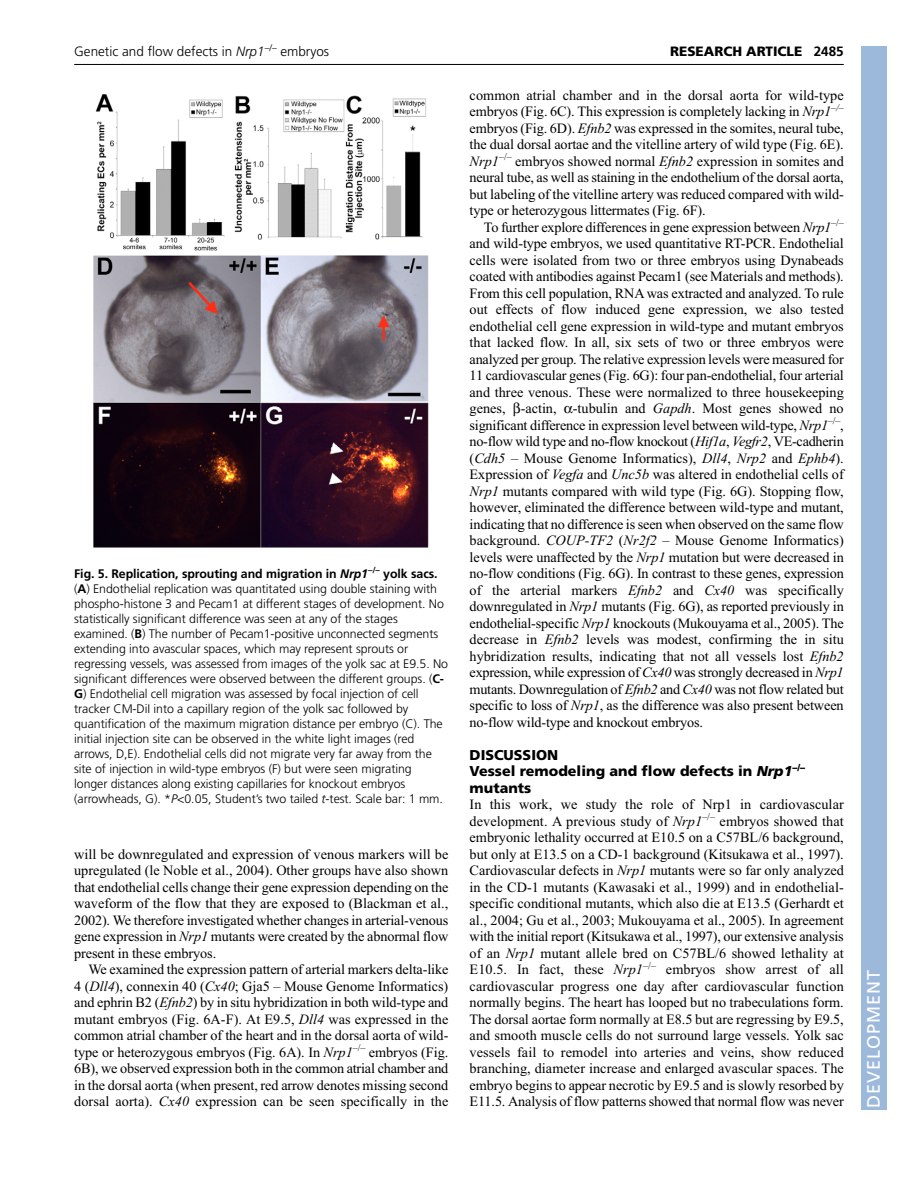
<style>
.page{position:relative;width:918px;height:1188px;background:#fff}
.page>*{position:absolute;margin:0;border:0;box-sizing:border-box;transform-origin:0 0}
.t1{font:18px "Frutiger LT Std";letter-spacing:.055em;color:#fff}
.t2{font:14.25px/16.5px "Times New Roman";letter-spacing:-.01em;color:#000;text-align:justify}
.t3{font:900 14.25px/16.5px "Frutiger LT Std";color:#000}
.t4{font:300 13.5px "Frutiger LT Std";color:#000}
.t5{font:900 13.5px "Frutiger LT Std";color:#000}
.t6{font:300 12.3px/15px "Frutiger LT Std";letter-spacing:-.005em;color:#000}
.s1{font-style:italic}
.s2{font-weight:700}
.s3{font-weight:700;font-style:italic}
</style>
<div class="page">
<hr style="left:74px;top:64px;width:770px;height:1px;background:#000">
<img style="left:93px;top:94px;width:336px;height:454px">
<div style="left:861px;top:46px;width:25px;height:1064px;background:#9cb9db"></div>
<p class="t4" style="left:74px;top:46px;width:257px">Genetic and flow defects in <span class="s1">Nrp1</span><sup>–/–</sup> embryos</p>
<p class="t5" style="left:670px;top:46px;width:175px">RESEARCH ARTICLE <span class="s2">2485</span></p>
<p class="t6" style="left:74px;top:567px;width:375px"><span class="s2">Fig. 5. Replication, sprouting and migration in</span> <span class="s3">Nrp1</span><sup>–/–</sup> <span class="s2">yolk sacs. </span>(<span class="s2">A</span>) Endothelial replication was quantitated using double staining with phospho-histone 3 and Pecam1 at different stages of development. No statistically significant difference was seen at any of the stages examined. (<span class="s2">B</span>) The number of Pecam1-positive unconnected segments extending into avascular spaces, which may represent sprouts or regressing vessels, was assessed from images of the yolk sac at E9.5. No significant differences were observed between the different groups. (<span class="s2">C-G</span>) Endothelial cell migration was assessed by focal injection of cell tracker CM-DiI into a capillary region of the yolk sac followed by quantification of the maximum migration distance per embryo (C). The initial injection site can be observed in the white light images (red arrows, D,E). Endothelial cells did not migrate very far away from the site of injection in wild-type embryos (F) but were seen migrating longer distances along existing capillaries for knockout embryos (arrowheads, G). *<span class="s1">P</span>&lt;0.05, Student’s two tailed <span class="s1">t</span>-test. Scale bar: 1 mm.</p>
<p class="t2" style="left:74px;top:847px;width:376px">will be downregulated and expression of venous markers will be upregulated (le Noble et al., 2004). Other groups have also shown that endothelial cells change their gene expression depending on the waveform of the flow that they are exposed to (Blackman et al., 2002). We therefore investigated whether changes in arterial-venous gene expression in <span class="s1">Nrp1</span> mutants were created by the abnormal flow present in these embryos.</p>
<p class="t2" style="left:74px;top:963px;width:376px;text-indent:14px">We examined the expression pattern of arterial markers delta-like 4 (<span class="s1">Dll4</span>), connexin 40 (<span class="s1">Cx40</span>; Gja5 – Mouse Genome Informatics) and ephrin B2 (<span class="s1">Efnb2</span>) by in situ hybridization in both wild-type and mutant embryos (Fig. 6A-F). At E9.5, <span class="s1">Dll4</span> was expressed in the common atrial chamber of the heart and in the dorsal aorta of wild&shy;type or heterozygous embryos (Fig. 6A). In <span class="s1">Nrp1</span><sup>–/–</sup> embryos (Fig.<br>6B), we observed expression both in the common atrial chamber and in the dorsal aorta (when present, red arrow denotes missing second dorsal aorta). <span class="s1">Cx40</span> expression can be seen specifically in the</p>
<p class="t2" style="left:470px;top:88px;width:376px">common atrial chamber and in the dorsal aorta for wild-type embryos (Fig. 6C). This expression is completely lacking in <span class="s1">Nrp1</span><sup>–/– </sup>embryos (Fig. 6D). <span class="s1">Efnb2</span> was expressed in the somites, neural tube, the dual dorsal aortae and the vitelline artery of wild type (Fig. 6E).<br><span class="s1">Nrp1</span><sup>–/–</sup> embryos showed normal <span class="s1">Efnb2</span> expression in somites and neural tube, as well as staining in the endothelium of the dorsal aorta, but labeling of the vitelline artery was reduced compared with wild&shy;type or heterozygous littermates (Fig. 6F).</p>
<p class="t2" style="left:470px;top:220px;width:376px;text-indent:14px">To further explore differences in gene expression between <span class="s1">Nrp1</span><sup>–/– </sup>and wild-type embryos, we used quantitative RT-PCR. Endothelial cells were isolated from two or three embryos using Dynabeads coated with antibodies against Pecam1 (see Materials and methods).<br>From this cell population, RNA was extracted and analyzed. To rule out effects of flow induced gene expression, we also tested endothelial cell gene expression in wild-type and mutant embryos that lacked flow. In all, six sets of two or three embryos were analyzed per group. The relative expression levels were measured for 11 cardiovascular genes (Fig. 6G): four pan-endothelial, four arterial and three venous. These were normalized to three housekeeping genes, -actin, -tubulin and <span class="s1">Gapdh</span>. Most genes showed no significant difference in expression level between wild-type, <span class="s1">Nrp1</span><sup>–/–</sup>, no-flow wild type and no-flow knockout (<span class="s1">Hif1a</span>, <span class="s1">Vegfr2</span>, VE-cadherin (<span class="s1">Cdh5</span> – Mouse Genome Informatics), <span class="s1">Dll4</span>, <span class="s1">Nrp2</span> and <span class="s1">Ephb4</span>).<br>Expression of <span class="s1">Vegfa</span> and <span class="s1">Unc5b</span> was altered in endothelial cells of <span class="s1">Nrp1</span> mutants compared with wild type (Fig. 6G). Stopping flow, however, eliminated the difference between wild-type and mutant, indicating that no difference is seen when observed on the same flow background. <span class="s1">COUP-TF2</span> (<span class="s1">Nr2f2</span> – Mouse Genome Informatics) levels were unaffected by the <span class="s1">Nrp1</span> mutation but were decreased in no-flow conditions (Fig. 6G). In contrast to these genes, expression of the arterial markers <span class="s1">Efnb2</span> and <span class="s1">Cx40</span> was specifically downregulated in <span class="s1">Nrp1</span> mutants (Fig. 6G), as reported previously in endothelial-specific <span class="s1">Nrp1</span> knockouts (Mukouyama et al., 2005). The decrease in <span class="s1">Efnb2</span> levels was modest, confirming the in situ hybridization results, indicating that not all vessels lost <span class="s1">Efnb2 </span>expression, while expression of <span class="s1">Cx40</span> was strongly decreased in <span class="s1">Nrp1 </span>mutants. Downregulation of <span class="s1">Efnb2</span> and <span class="s1">Cx40</span> was not flow related but specific to loss of <span class="s1">Nrp1</span>, as the difference was also present between no-flow wild-type and knockout embryos.</p>
<p class="t3" style="left:470px;top:748px;width:337px">DISCUSSION<br>Vessel remodeling and flow defects in <span class="s1">Nrp1</span><sup>–/– </sup>mutants</p>
<p class="t2" style="left:470px;top:798px;width:376px">In this work, we study the role of Nrp1 in cardiovascular development. A previous study of <span class="s1">Nrp1</span><sup>–/–</sup> embryos showed that embryonic lethality occurred at E10.5 on a C57BL/6 background, but only at E13.5 on a CD-1 background (Kitsukawa et al., 1997).<br>Cardiovascular defects in <span class="s1">Nrp1</span> mutants were so far only analyzed in the CD-1 mutants (Kawasaki et al., 1999) and in endothelial&shy;specific conditional mutants, which also die at E13.5 (Gerhardt et al., 2004; Gu et al., 2003; Mukouyama et al., 2005). In agreement with the initial report (Kitsukawa et al., 1997), our extensive analysis of an <span class="s1">Nrp1</span> mutant allele bred on C57BL/6 showed lethality at E10.5. In fact, these <span class="s1">Nrp1</span><sup>–/–</sup> embryos show arrest of all cardiovascular progress one day after cardiovascular function normally begins. The heart has looped but no trabeculations form.<br>The dorsal aortae form normally at E8.5 but are regressing by E9.5, and smooth muscle cells do not surround large vessels. Yolk sac vessels fail to remodel into arteries and veins, show reduced branching, diameter increase and enlarged avascular spaces. The embryo begins to appear necrotic by E9.5 and is slowly resorbed by E11.5. Analysis of flow patterns showed that normal flow was never</p>
<p class="t1" style="left:863px;top:1108px;width:140px;rotate:-90deg">DEVELOPMENT</p>
</div>
